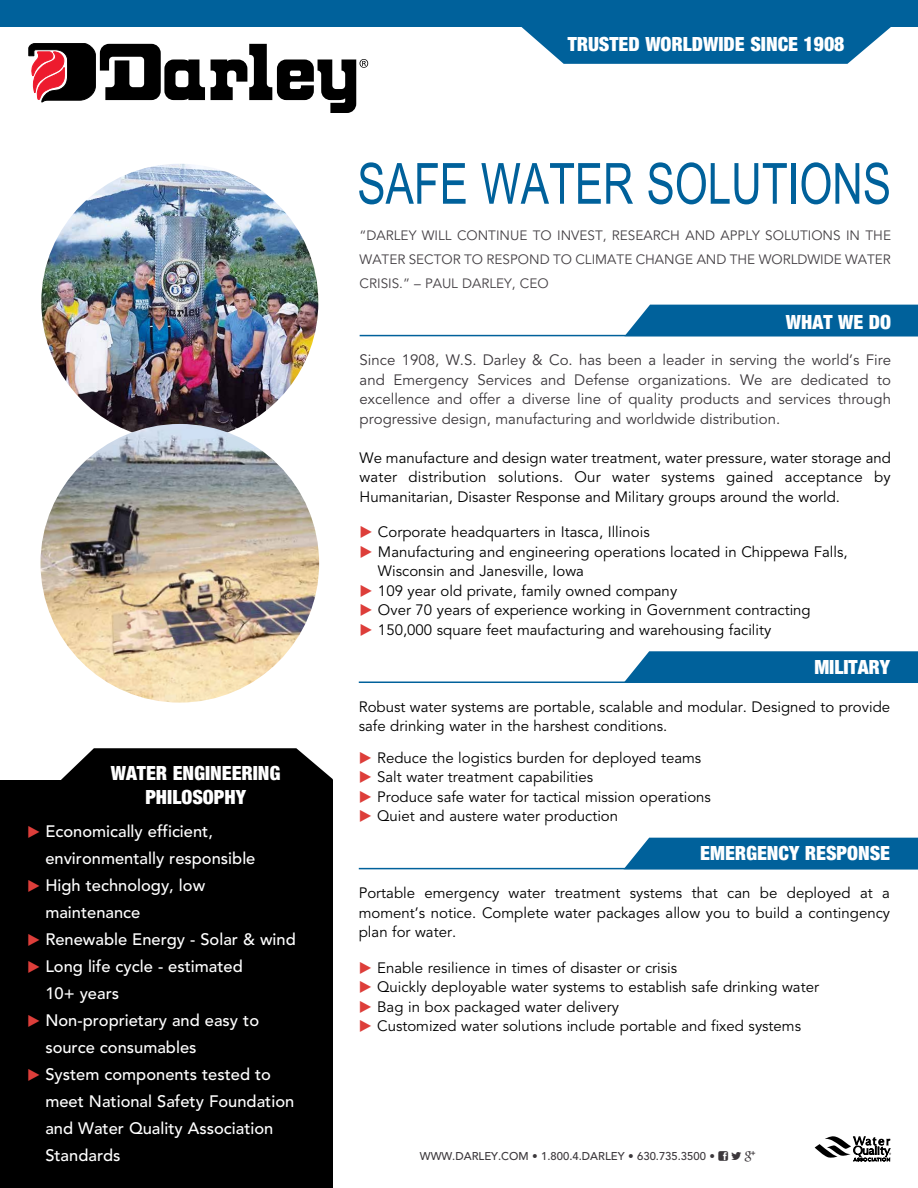
<style>
.page{position:relative;width:918px;height:1188px;background:#fff}
.page>*{position:absolute;margin:0;border:0;box-sizing:border-box;transform-origin:0 0}
.t1{font:56.7px "Arial Narrow";color:#00619b;scale:.91 1}
.t2{font:21px/24px "Sans Black Condensed DTC";color:#fff;text-align:center}
.t3{font:500 16.5px/27px "Avenir";color:#fff}
.t4{font:15px/19.5px "Avenir";color:#000;text-align:justify}
.t5{font:15px/19.5px "Avenir";color:#3b373b;text-align:justify}
.t6{font:13.5px/24px "Avenir";color:#454145;text-align:justify}
.t7{font:500 11.25px "Avenir";color:#3b373b}
.s1{color:#dd3e3a}
</style>
<div class="page">
<img style="left:41px;top:164px;width:277px;height:273px">
<div style="left:0;top:781px;width:333px;height:407px;background:#000"></div>
<div style="left:0;top:0;width:918px;height:27px;background:#00619b"></div>
<svg style="left:29px;top:44px;width:176px;height:58px"></svg>
<svg style="left:211px;top:44px;width:157px;height:69px"></svg>
<svg style="left:521px;top:27px;width:370px;height:37px;background:#1e74a7"></svg>
<svg style="left:56px;top:748px;width:277px;height:33px;background:#242424"></svg>
<img style="left:40px;top:424px;width:279px;height:279px;border-radius:139px">
<div style="left:624px;top:305px;width:294px;height:30px;background:#00619b"></div>
<svg style="left:624px;top:651px;width:294px;height:31px;background:#0d69a0"></svg>
<hr style="left:360px;top:335px;width:558px;height:1px;background:#00619b">
<hr style="left:359px;top:682px;width:559px;height:1px;background:#00619b">
<div style="left:624px;top:838px;width:294px;height:30px;background:#00619b"></div>
<hr style="left:359px;top:868px;width:559px;height:1px;background:#00619b">
<svg style="left:815px;top:1137px;width:76px;height:24px"></svg>
<h2 class="t2" style="left:111px;top:760px;width:171px">WATER ENGINEERING<br>PHILOSOPHY</h2>
<p class="t3" style="left:45px;top:818px;width:212px;text-indent:-18px"><span class="s1">◆</span> Economically efficient, environmentally responsible</p>
<p class="t3" style="left:45px;top:872px;width:161px;text-indent:-18px"><span class="s1">◆</span> High technology, low maintenance</p>
<p class="t3" style="left:27px;top:926px;width:270px"><span class="s1">◆</span> Renewable Energy - Solar &amp; wind</p>
<p class="t3" style="left:45px;top:953px;width:199px;text-indent:-18px"><span class="s1">◆</span> Long life cycle - estimated<br>10+ years</p>
<p class="t3" style="left:45px;top:1007px;width:215px;text-indent:-18px"><span class="s1">◆</span> Non-proprietary and easy to source consumables</p>
<p class="t3" style="left:45px;top:1061px;width:250px;text-indent:-18px"><span class="s1">◆</span> System components tested to meet National Safety Foundation and Water Quality Association<br>Standards</p>
<h2 class="t2" style="left:568px;top:31px;width:278px">TRUSTED WORLDWIDE SINCE 1908</h2>
<h1 class="t1" style="left:357px;top:142px;width:588px">SAFE WATER SOLUTIONS</h1>
<p class="t6" style="left:360px;top:224px;width:533px">“DARLEY WILL CONTINUE TO INVEST, RESEARCH AND APPLY SOLUTIONS IN THE WATER SECTOR TO RESPOND TO CLIMATE CHANGE AND THE WORLDWIDE WATER CRISIS.” – PAUL DARLEY, CEO</p>
<h2 class="t2" style="left:786px;top:309px;width:107px">WHAT WE DO</h2>
<p class="t5" style="left:360px;top:351px;width:533px">Since 1908, W.S. Darley &amp; Co. has been a leader in serving the world’s Fire and Emergency Services and Defense organizations. We are dedicated to excellence and offer a diverse line of quality products and services through progressive design, manufacturing and worldwide distribution.</p>
<p class="t4" style="left:360px;top:448px;width:533px">We manufacture and design water treatment, water pressure, water storage and water distribution solutions. Our water systems gained acceptance by Humanitarian, Disaster Response and Military groups around the world.</p>
<p class="t4" style="left:360px;top:523px;width:292px"><span class="s1">◆</span> Corporate headquarters in Itasca, Illinois</p>
<p class="t4" style="left:378px;top:542px;width:471px;text-indent:-18px"><span class="s1">◆</span> Manufacturing and engineering operations located in Chippewa Falls,<br>Wisconsin and Janesville, Iowa</p>
<p class="t4" style="left:360px;top:581px;width:319px"><span class="s1">◆</span> 109 year old private, family owned company</p>
<p class="t4" style="left:360px;top:601px;width:453px"><span class="s1">◆</span> Over 70 years of experience working in Government contracting</p>
<p class="t4" style="left:360px;top:620px;width:413px"><span class="s1">◆</span> 150,000 square feet maufacturing and warehousing facility</p>
<h2 class="t2" style="left:814px;top:654px;width:77px">MILITARY</h2>
<p class="t4" style="left:359px;top:697px;width:533px">Robust water systems are portable, scalable and modular. Designed to provide safe drinking water in the harshest conditions.</p>
<p class="t4" style="left:359px;top:748px;width:344px"><span class="s1">◆</span> Reduce the logistics burden for deployed teams</p>
<p class="t4" style="left:359px;top:768px;width:236px"><span class="s1">◆</span> Salt water treatment capabilities</p>
<p class="t4" style="left:359px;top:787px;width:354px"><span class="s1">◆</span> Produce safe water for tactical mission operations</p>
<p class="t4" style="left:359px;top:807px;width:261px"><span class="s1">◆</span> Quiet and austere water production</p>
<h2 class="t2" style="left:700px;top:841px;width:191px">EMERGENCY RESPONSE</h2>
<p class="t4" style="left:359px;top:884px;width:533px">Portable emergency water treatment systems that can be deployed at a moment’s notice. Complete water packages allow you to build a contingency plan for water.</p>
<p class="t4" style="left:359px;top:958px;width:320px"><span class="s1">◆</span> Enable resilience in times of disaster or crisis</p>
<p class="t4" style="left:359px;top:978px;width:462px"><span class="s1">◆</span> Quickly deployable water systems to establish safe drinking water</p>
<p class="t4" style="left:359px;top:997px;width:262px"><span class="s1">◆</span> Bag in box packaged water delivery</p>
<p class="t4" style="left:359px;top:1017px;width:444px"><span class="s1">◆</span> Customized water solutions include portable and fixed systems</p>
<p class="t7" style="left:420px;top:1149px;width:297px">WWW.DARLEY.COM • 1.800.4.DARLEY • 630.735.3500 •</p>
</div>
